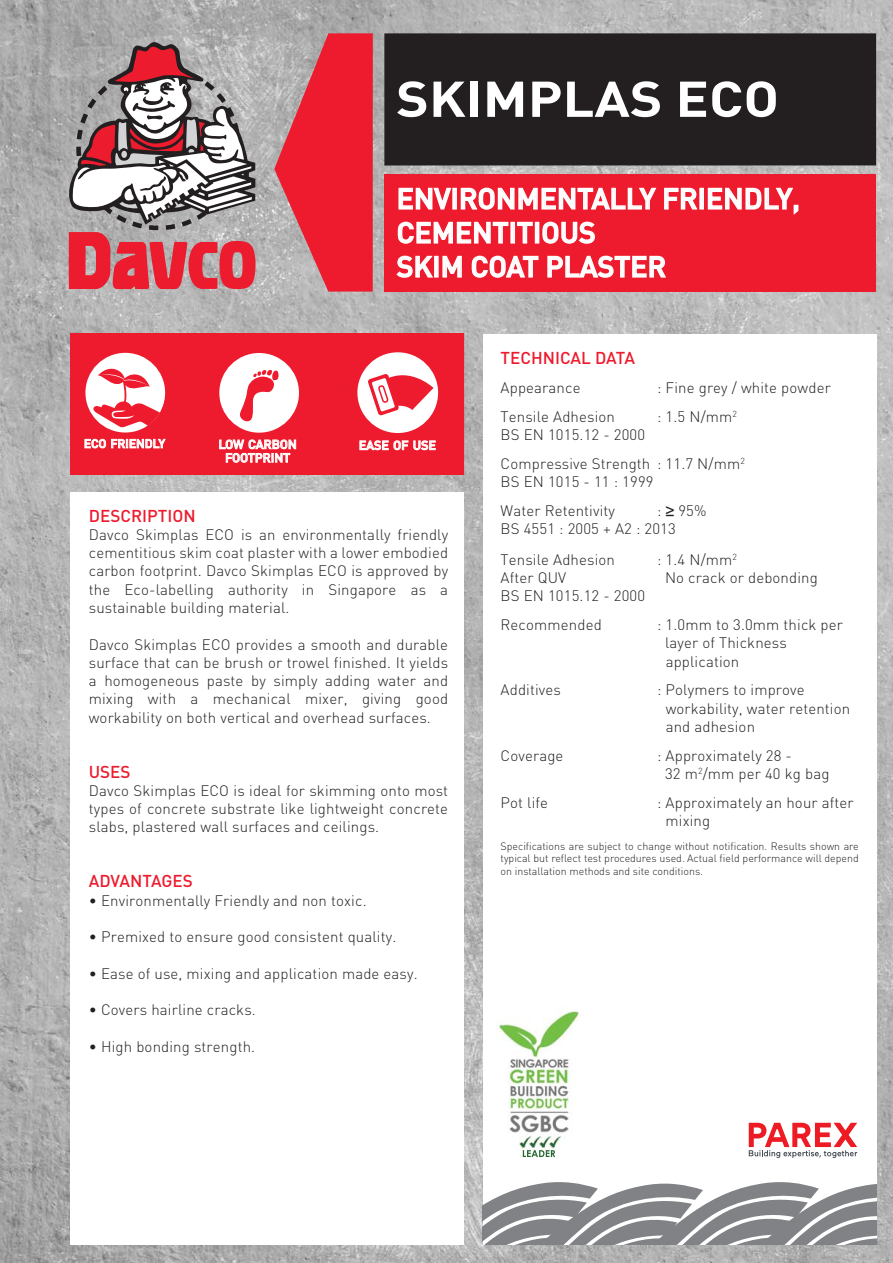
<style>
.page{position:relative;width:893px;height:1263px;background:#fff}
.page>*{position:absolute;margin:0;border:0;box-sizing:border-box;transform-origin:0 0}
.t1{font:700 49.5px "DIN";color:#fff;scale:1.12 1}
.t2{font:500 28.5px/34px "DIN";color:#fff}
.t3{font:500 16.95px "DIN";color:#ed1b2d}
.t4{font:300 15px/18.3px "DIN";letter-spacing:.01em;color:#231f20}
.t5{font:500 12.45px/13.5px "DIN";color:#fff;text-align:center}
.t6{font:500 12px "DIN";color:#fff}
.t7{font:300 10.65px/12.8px "DIN";color:#231f20;text-align:justify}
</style>
<div class="page">
<img style="left:0;top:0;width:893px;height:1263px">
<div style="left:483px;top:334px;width:393px;height:910px;background:#fff"></div>
<img style="left:498px;top:1007px;width:81px;height:150px">
<img style="left:523px;top:1150px;width:32px;height:7px">
<svg style="left:63px;top:42px;width:193px;height:247px"></svg>
<svg style="left:749px;top:1123px;width:108px;height:35px"></svg>
<div style="left:70px;top:492px;width:394px;height:752px;background:#fff"></div>
<div style="left:70px;top:334px;width:394px;height:141px;background:#ed1b2d"></div>
<svg style="left:85px;top:439px;width:81px;height:10px"></svg>
<svg style="left:219px;top:439px;width:77px;height:24px"></svg>
<svg style="left:359px;top:440px;width:77px;height:10px"></svg>
<div style="left:219px;top:353px;width:80px;height:80px;background:#fff;border-radius:50%"></div>
<div style="left:85px;top:353px;width:80px;height:79px;background:#fff;border-radius:50%"></div>
<div style="left:357px;top:352px;width:81px;height:81px;background:#fff;border-radius:50%"></div>
<svg style="left:93px;top:367px;width:67px;height:60px"></svg>
<svg style="left:240px;top:370px;width:39px;height:51px"></svg>
<svg style="left:357px;top:362px;width:76px;height:55px"></svg>
<div style="left:384px;top:174px;width:492px;height:118px;background:#ed1b2d"></div>
<svg style="left:274px;top:33px;width:99px;height:259px;background:#dc4754"></svg>
<div style="left:384px;top:33px;width:492px;height:132px;background:#231f20"></div>
<svg style="left:483px;top:1182px;width:393px;height:62px"></svg>
<svg style="left:398px;top:187px;width:259px;height:23px"></svg>
<svg style="left:664px;top:187px;width:135px;height:28px"></svg>
<svg style="left:397px;top:221px;width:198px;height:23px"></svg>
<svg style="left:396px;top:255px;width:66px;height:23px"></svg>
<svg style="left:471px;top:255px;width:68px;height:23px"></svg>
<svg style="left:547px;top:255px;width:119px;height:23px"></svg>
<h1 class="t1" style="left:396px;top:82px;width:343px">SKIMPLAS ECO</h1>
<h2 class="t2" style="left:397px;top:185px;width:405px">ENVIRONMENTALLY FRIENDLY,<br>CEMENTITIOUS<br>SKIM COAT PLASTER</h2>
<p class="t6" style="left:84px;top:439px;width:83px">ECO FRIENDLY</p>
<p class="t5" style="left:219px;top:439px;width:80px">LOW CARBON<br>FOOTPRINT</p>
<p class="t5" style="left:359px;top:440px;width:79px">EASE OF USE</p>
<p class="t3" style="left:89px;top:509px;width:108px">DESCRIPTION</p>
<p class="t4" style="left:89px;top:527px;width:361px;text-align:justify">Davco Skimplas ECO is an environmentally friendly cementitious skim coat plaster with a lower embodied carbon footprint. Davco Skimplas ECO is approved by the Eco-labelling authority in Singapore as a sustainable building material.</p>
<p class="t4" style="left:89px;top:637px;width:361px;text-align:justify">Davco Skimplas ECO provides a smooth and durable surface that can be brush or trowel finished. It yields a homogeneous paste by simply adding water and mixing with a mechanical mixer, giving good workability on both vertical and overhead surfaces.</p>
<p class="t3" style="left:89px;top:765px;width:43px">USES</p>
<p class="t4" style="left:89px;top:783px;width:361px;text-align:justify">Davco Skimplas ECO is ideal for skimming onto most types of concrete substrate like lightweight concrete slabs, plastered wall surfaces and ceilings.</p>
<p class="t3" style="left:89px;top:875px;width:105px">ADVANTAGES</p>
<p class="t4" style="left:89px;top:893px;width:279px">• Environmentally Friendly and non toxic.</p>
<p class="t4" style="left:89px;top:929px;width:309px">• Premixed to ensure good consistent quality.</p>
<p class="t4" style="left:89px;top:966px;width:330px">• Ease of use, mixing and application made easy.</p>
<p class="t4" style="left:89px;top:1002px;width:169px">• Covers hairline cracks.</p>
<p class="t4" style="left:89px;top:1039px;width:168px">• High bonding strength.</p>
<p class="t3" style="left:501px;top:352px;width:136px">TECHNICAL DATA</p>
<p class="t4" style="left:501px;top:380px;width:81px">Appearance</p>
<p class="t4" style="left:657px;top:380px;width:175px">: Fine grey / white powder</p>
<p class="t4" style="left:501px;top:409px;width:116px">Tensile Adhesion</p>
<p class="t4" style="left:657px;top:409px;width:81px">: 1.5 N/mm<sup>2</sup></p>
<p class="t4" style="left:501px;top:422px;width:246px;line-height:29px">BS EN 1015.12 - 2000<br>Compressive Strength : 11.7 N/mm<sup>2</sup></p>
<p class="t4" style="left:501px;top:469px;width:154px;line-height:29px">BS EN 1015 - 11 : 1999<br>Water Retentivity</p>
<p class="t4" style="left:501px;top:503px;width:207px;text-indent:156px">: 95%<br>BS 4551 : 2005 + A2 : 2013</p>
<p class="t4" style="left:501px;top:552px;width:116px">Tensile Adhesion</p>
<p class="t4" style="left:657px;top:552px;width:81px">: 1.4 N/mm<sup>2</sup></p>
<p class="t4" style="left:501px;top:570px;width:67px">After QUV</p>
<p class="t4" style="left:665px;top:570px;width:154px">No crack or debonding</p>
<p class="t4" style="left:501px;top:583px;width:146px;line-height:29px">BS EN 1015.12 - 2000<br>Recommended</p>
<p class="t4" style="left:665px;top:617px;width:179px;text-indent:-8px">: 1.0mm to 3.0mm thick per layer of Thickness application</p>
<p class="t4" style="left:501px;top:683px;width:62px">Additives</p>
<p class="t4" style="left:666px;top:683px;width:186px;text-indent:-9px">: Polymers to improve workability, water retention and adhesion</p>
<p class="t4" style="left:501px;top:748px;width:64px">Coverage</p>
<p class="t4" style="left:665px;top:748px;width:166px;text-indent:-8px">: Approximately 28 -<br>32 m<sup>2</sup>/mm per 40 kg bag</p>
<p class="t4" style="left:501px;top:795px;width:49px">Pot life</p>
<p class="t4" style="left:666px;top:795px;width:190px;text-indent:-8px">: Approximately an hour after mixing</p>
<p class="t7" style="left:501px;top:841px;width:360px">Specifications are subject to change without notification. Results shown are typical but reflect test procedures used. Actual field performance will depend on installation methods and site conditions.</p>
</div>
